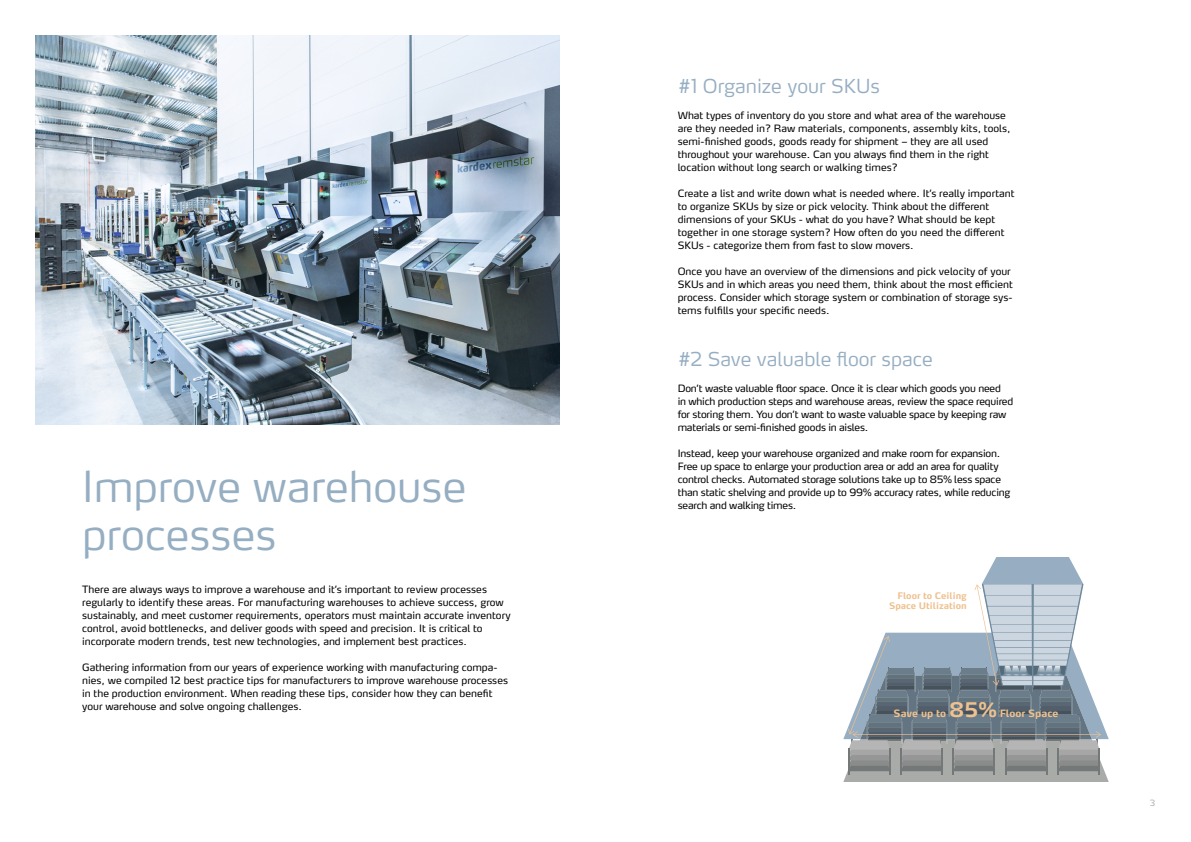
<style>
.page{position:relative;width:1191px;height:842px;background:#fff}
.page>*{position:absolute;margin:0;border:0;box-sizing:border-box;transform-origin:0 0}
.t1{font:300 42px/48px "Max OT";color:#96aec2}
.t2{font:300 19px "Max OT";color:#96aec2}
.t3{font:10px/13px "Max OT";color:#000}
.t4{font:10px/13px "Max OT";letter-spacing:-.02em;color:#000}
.t5{font:700 10px "Max OT";color:#eec18f}
.t6{font:700 9px/10px "Max OT";color:#eec18f;text-align:right}
.t7{font:300 8.5px "Max OT";color:#a8aca9}
.s1{font-size:20px}
</style>
<div class="page">
<img style="left:36px;top:36px;width:524px;height:388px">
<svg style="left:843px;top:557px;width:265px;height:225px"></svg>
<h1 class="t1" style="left:82px;top:463px;width:386px">Improve warehouse processes</h1>
<p class="t3" style="left:82px;top:583px;width:430px">There are always ways to improve a warehouse and it’s important to review processes regularly to identify these areas. For manufacturing warehouses to achieve success, grow sustainably, and meet customer requirements, operators must maintain accurate inventory control, avoid bottlenecks, and deliver goods with speed and precision. It is critical to incorporate modern trends, test new technologies, and implement best practices.</p>
<p class="t3" style="left:82px;top:661px;width:427px">Gathering information from our years of experience working with manufacturing compa&shy;nies, we compiled 12 best practice tips for manufacturers to improve warehouse processes in the production environment. When reading these tips, consider how they can benefit your warehouse and solve ongoing challenges.</p>
<h2 class="t2" style="left:677px;top:74px;width:204px">#1 Organize your SKUs</h2>
<p class="t3" style="left:677px;top:109px;width:334px">What types of inventory do you store and what area of the warehouse are they needed in? Raw materials, components, assembly kits, tools, semi-finished goods, goods ready for shipment – they are all used throughout your warehouse. Can you always find them in the right location without long search or walking times?</p>
<p class="t3" style="left:677px;top:187px;width:338px">Create a list and write down what is needed where. It’s really important to organize SKUs by size or pick velocity. Think about the different dimensions of your SKUs - what do you have? What should be kept together in one storage system? How often do you need the different SKUs - categorize them from fast to slow movers.</p>
<p class="t3" style="left:677px;top:265px;width:336px">Once you have an overview of the dimensions and pick velocity of your SKUs and in which areas you need them, think about the most efficient process. Consider which storage system or combination of storage sys&shy;tems fulfills your specific needs.</p>
<h2 class="t2" style="left:677px;top:347px;width:256px">#2 Save valuable floor space</h2>
<p class="t4" style="left:677px;top:382px;width:337px">Don’t waste valuable floor space. Once it is clear which goods you need<br>in which production steps and warehouse areas, review the space required for storing them. You don’t want to waste valuable space by keeping raw materials or semi-finished goods in aisles.</p>
<p class="t4" style="left:677px;top:447px;width:334px">Instead, keep your warehouse organized and make room for expansion.<br>Free up space to enlarge your production area or add an area for quality control checks. Automated storage solutions take up to 85% less space than static shelving and provide up to 99% accuracy rates, while reducing search and walking times.</p>
<p class="t6" style="left:889px;top:590px;width:79px">Floor to Ceiling<br>Space Utilization</p>
<p class="t5" style="left:893px;top:707px;width:166px">Save up to <span class="s1">85%</span> Floor Space</p>
<p class="t7" style="left:1149px;top:798px;width:7px">3</p>
</div>
